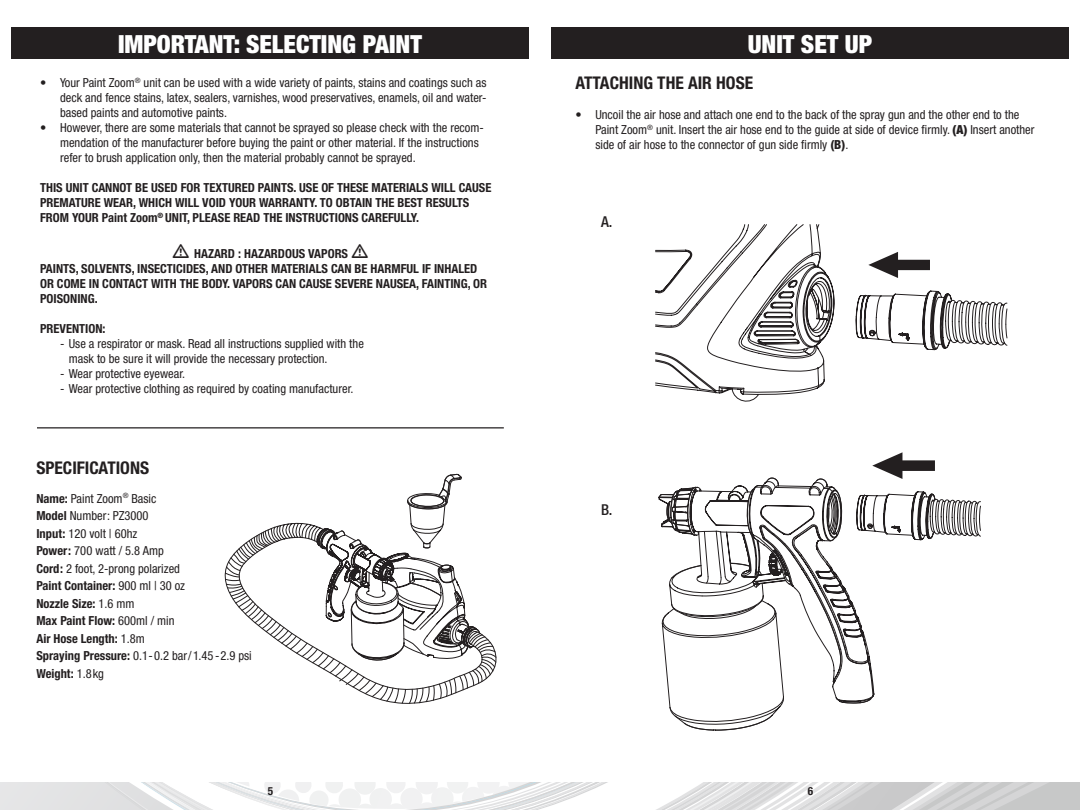
<style>
.page{position:relative;width:1080px;height:810px;background:#fff}
.page>*{position:absolute;margin:0;border:0;box-sizing:border-box;transform-origin:0 0}
.t1{font:900 condensed 25px "Helvetica Neue";color:#fff}
.t2{font:700 condensed 17.5px "Helvetica Neue";color:#231f20}
.t3{font:500 condensed 15px "Helvetica Neue";color:#231f20}
.t4{font:condensed 12.5px/17.5px "Helvetica Neue";color:#231f20}
.t5{font:700 condensed 12.5px/15px "Helvetica Neue";color:#231f20}
.t6{font:700 condensed 11.25px "Helvetica Neue";color:#231f20}
.s1{font-weight:900}
.s2{font-weight:800}
.s3{font-weight:700}
</style>
<div class="page">
<svg style="left:0;top:783px;width:1080px;height:27px"></svg>
<div style="left:11px;top:27px;width:518px;height:31px;background:#231f20"></div>
<div style="left:551px;top:28px;width:518px;height:31px;background:#231f20"></div>
<hr style="left:37px;top:427px;width:467px;height:1px;background:#231f20">
<svg style="left:224px;top:474px;width:273px;height:230px"></svg>
<svg style="left:655px;top:224px;width:180px;height:178px"></svg>
<svg style="left:855px;top:290px;width:153px;height:61px"></svg>
<svg style="left:868px;top:252px;width:62px;height:26px"></svg>
<svg style="left:658px;top:452px;width:323px;height:279px"></svg>
<h1 class="t1" style="left:118px;top:29px;width:305px">IMPORTANT: SELECTING PAINT</h1>
<p class="t4" style="left:60px;top:75px;width:428px;line-height:15px;text-align:justify;text-indent:-20px">• Your Paint Zoom<sup>®</sup> unit can be used with a wide variety of paints, stains and coatings such as deck and fence stains, latex, sealers, varnishes, wood preservatives, enamels, oil and water&shy;based paints and automotive paints.</p>
<p class="t4" style="left:60px;top:120px;width:425px;line-height:15px;text-indent:-20px">• However, there are some materials that cannot be sprayed so please check with the recom&shy;mendation of the manufacturer before buying the paint or other material. If the instructions refer to brush application only, then the material probably cannot be sprayed.</p>
<p class="t5" style="left:40px;top:180px;width:453px">THIS UNIT CANNOT BE USED FOR TEXTURED PAINTS. USE OF THESE MATERIALS WILL CAUSE<br>PREMATURE WEAR, WHICH WILL VOID YOUR WARRANTY. TO OBTAIN THE BEST RESULTS<br>FROM YOUR Paint Zoom<sup>®</sup> UNIT, PLEASE READ THE INSTRUCTIONS CAREFULLY.</p>
<p class="t5" style="left:40px;top:246px;width:449px;text-indent:154px">HAZARD : HAZARDOUS VAPORS<br>PAINTS, SOLVENTS, INSECTICIDES, AND OTHER MATERIALS CAN BE HARMFUL IF INHALED OR COME IN CONTACT WITH THE BODY. VAPORS CAN CAUSE SEVERE NAUSEA, FAINTING, OR POISONING.</p>
<p class="t5" style="left:40px;top:321px;width:67px">PREVENTION:</p>
<p class="t4" style="left:69px;top:336px;width:297px;line-height:15px;text-indent:-9px">- Use a respirator or mask. Read all instructions supplied with the mask to be sure it will provide the necessary protection.</p>
<p class="t4" style="left:60px;top:365px;width:127px">- Wear protective eyewear.</p>
<p class="t4" style="left:60px;top:380px;width:295px">- Wear protective clothing as required by coating manufacturer.</p>
<h1 class="t1" style="left:748px;top:29px;width:126px">UNIT SET UP</h1>
<h2 class="t2" style="left:575px;top:72px;width:179px">ATTACHING THE AIR HOSE</h2>
<p class="t4" style="left:595px;top:107px;width:441px;line-height:15px;text-indent:-20px">• Uncoil the air hose and attach one end to the back of the spray gun and the other end to the<br>Paint Zoom<sup>®</sup> unit. Insert the air hose end to the guide at side of device firmly. <span class="s1">(A)</span> Insert another side of air hose to the connector of gun side firmly <span class="s2">(B)</span>.</p>
<p class="t3" style="left:601px;top:212px;width:13px">A.</p>
<h2 class="t2" style="left:36px;top:457px;width:114px">SPECIFICATIONS</h2>
<p class="t4" style="left:36px;top:489px;width:217px"><span class="s3">Name:</span> Paint Zoom<sup>®</sup> Basic<br><span class="s3">Model</span> Number: PZ3000<br><span class="s3">Input:</span> 120 volt | 60hz<br><span class="s3">Power:</span> 700 watt / 5.8 Amp<br><span class="s3">Cord:</span> 2 foot, 2-prong polarized<br><span class="s3">Paint Container:</span> 900 ml | 30 oz<br><span class="s3">Nozzle Size:</span> 1.6 mm<br><span class="s3">Max Paint Flow:</span> 600ml / min<br><span class="s3">Air Hose Length:</span> 1.8m<br><span class="s3">Spraying Pressure:</span> 0.1-0.2 bar/ 1.45 -2.9 psi<br><span class="s3">Weight:</span> 1.8kg</p>
<p class="t3" style="left:601px;top:501px;width:13px">B.</p>
<p class="t6" style="left:268px;top:784px;width:7px">5</p>
<p class="t6" style="left:808px;top:784px;width:7px">6</p>
</div>
